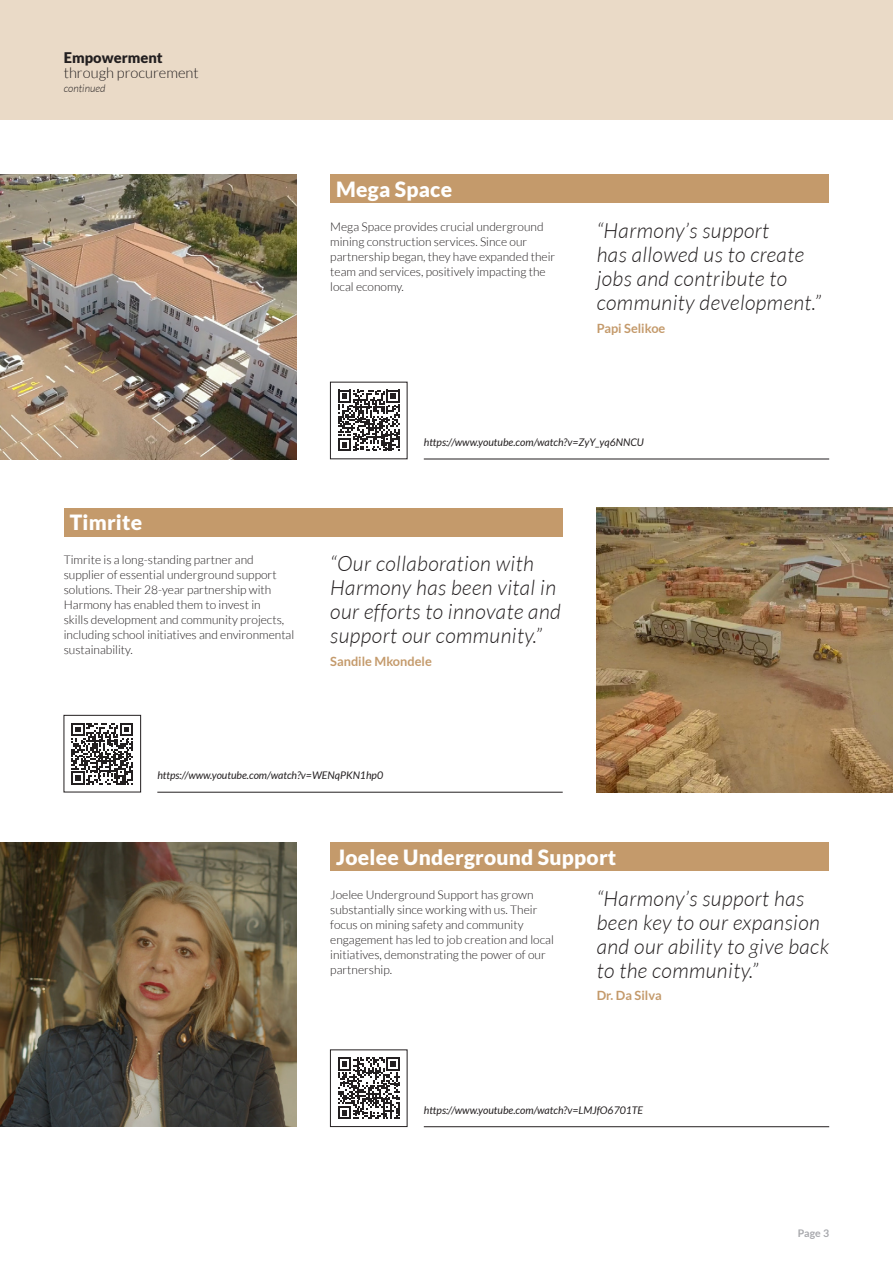
<style>
.page{position:relative;width:893px;height:1263px;background:#fff}
.page>*{position:absolute;margin:0;border:0;box-sizing:border-box;transform-origin:0 0}
.t1{font:italic 300 21px/24px "Lato";letter-spacing:.02em;color:#231f20}
.t2{font:900 21px "Lato";letter-spacing:.01em;color:#fff}
.t3{font:300 14.7px/14.7px "Lato";color:#231f20}
.t4{font:700 12.75px "Lato";color:#c49a6b}
.t5{font:300 12px/15px "Lato";color:#231f20}
.t6{font:italic 10.5px "Lato";color:#231f20}
.t7{font:italic 300 10.5px "Lato";color:#231f20}
._24-H1{font:700 10.5px "Lato";color:#a8a9ad}
.s1{font-weight:900}
</style>
<div class="page">
<div style="left:0;top:0;width:893px;height:119px;background:#eadac7"></div>
<img style="left:0;top:174px;width:296px;height:285px">
<img style="left:0;top:842px;width:296px;height:285px">
<img style="left:597px;top:507px;width:296px;height:285px">
<svg style="left:338px;top:390px;width:62px;height:61px"></svg>
<svg style="left:338px;top:1057px;width:62px;height:62px"></svg>
<div style="left:330px;top:1050px;width:77px;height:77px;border:1px solid #231f20"></div>
<svg style="left:71px;top:723px;width:62px;height:61px"></svg>
<div style="left:64px;top:715px;width:77px;height:77px;border:1px solid #231f20"></div>
<div style="left:330px;top:174px;width:499px;height:29px;background:#c49a6b"></div>
<div style="left:330px;top:842px;width:499px;height:29px;background:#c49a6b"></div>
<div style="left:64px;top:507px;width:499px;height:29px;background:#c49a6b"></div>
<hr style="left:424px;top:459px;width:405px;height:1px;background:#231f20">
<hr style="left:424px;top:1126px;width:405px;height:1px;background:#231f20">
<hr style="left:157px;top:792px;width:406px;height:1px;background:#231f20">
<p class="t3" style="left:64px;top:50px;width:137px"><span class="s1">Empowerment </span>through procurement</p>
<p class="t7" style="left:64px;top:83px;width:43px">continued</p>
<p class="t2" style="left:70px;top:510px;width:74px">Timrite</p>
<p class="t2" style="left:336px;top:177px;width:117px">Mega Space</p>
<p class="t5" style="left:330px;top:219px;width:227px">Mega Space provides crucial underground mining construction services. Since our partnership began, they have expanded their team and services, positively impacting the local economy.</p>
<p class="t1" style="left:597px;top:219px;width:226px">“Harmony’s support<br>has allowed us to create jobs and contribute to community development.”</p>
<p class="t4" style="left:597px;top:321px;width:70px">Papi Selikoe</p>
<p class="t6" style="left:424px;top:436px;width:222px">https://www.youtube.com/watch?v=ZyY_yq6NNCU</p>
<p class="t5" style="left:64px;top:552px;width:232px">Timrite is a long-standing partner and supplier of essential underground support solutions. Their 28-year partnership with Harmony has enabled them to invest in<br>skills development and community projects, including school initiatives and environmental sustainability.</p>
<p class="t1" style="left:330px;top:553px;width:232px">“Our collaboration with<br>Harmony has been vital in our efforts to innovate and support our community.”</p>
<p class="t4" style="left:330px;top:654px;width:103px">Sandile Mkondele</p>
<p class="t6" style="left:157px;top:769px;width:227px">https://www.youtube.com/watch?v=WENqPKN1hp0</p>
<p class="t2" style="left:336px;top:845px;width:281px">Joelee Underground Support</p>
<p class="t5" style="left:330px;top:887px;width:225px">Joelee Underground Support has grown substantially since working with us. Their focus on mining safety and community engagement has led to job creation and local initiatives, demonstrating the power of our partnership.</p>
<p class="t1" style="left:597px;top:887px;width:234px">“Harmony’s support has been key to our expansion and our ability to give back to the community.”</p>
<p class="t4" style="left:597px;top:988px;width:67px">Dr. Da Silva</p>
<p class="t6" style="left:424px;top:1104px;width:221px">https://www.youtube.com/watch?v=LMJfO6701TE</p>
<p class="_24-H1" style="left:798px;top:1227px;width:33px">Page 3</p>
</div>
